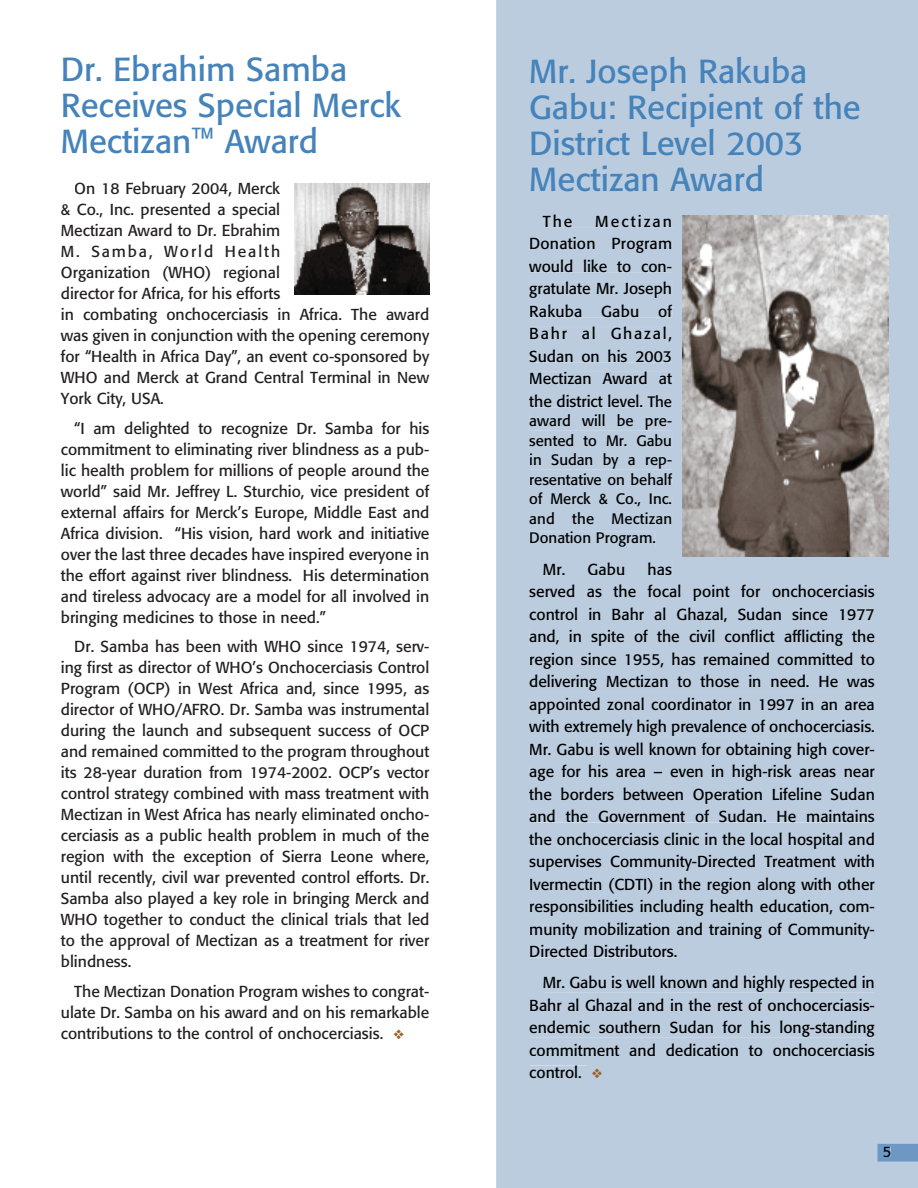
<style>
.page{position:relative;width:918px;height:1188px;background:#fff}
.page>*{position:absolute;margin:0;border:0;box-sizing:border-box;transform-origin:0 0}
.t1{font:33px/36px "Formata";color:#4583ba}
.t2{font:15.75px/21px "Formata";color:#231f20;text-align:justify}
.t3{font:15.75px/22.5px "Formata";color:#000;text-align:justify}
.t4{font:15px/19.5px "Formata";color:#000;text-align:justify}
.s1{color:#9c6126}
.s2{font-size:15px}
</style>
<div class="page">
<div style="left:496px;top:0;width:422px;height:1188px;background:#bbccdf"></div>
<svg style="left:877px;top:1144px;width:41px;height:18px"></svg>
<div style="left:884px;top:1147px;width:6px;height:10px;background:#6e98c4"></div>
<div style="left:543px;top:214px;width:131px;height:13px;background:#bbccdf"></div>
<div style="left:530px;top:237px;width:142px;height:16px;background:#bbccdf"></div>
<div style="left:529px;top:259px;width:143px;height:13px;background:#bbccdf"></div>
<div style="left:530px;top:282px;width:142px;height:16px;background:#bbccdf"></div>
<div style="left:530px;top:304px;width:142px;height:13px;background:#bbccdf"></div>
<div style="left:530px;top:327px;width:144px;height:15px;background:#bbccdf"></div>
<div style="left:530px;top:349px;width:142px;height:13px;background:#bbccdf"></div>
<div style="left:530px;top:372px;width:142px;height:13px;background:#bbccdf"></div>
<div style="left:529px;top:394px;width:114px;height:13px;background:#bbccdf"></div>
<div style="left:648px;top:395px;width:24px;height:12px;background:#bbccdf"></div>
<div style="left:530px;top:415px;width:142px;height:15px;background:#bbccdf"></div>
<div style="left:530px;top:434px;width:142px;height:12px;background:#bbccdf"></div>
<div style="left:530px;top:454px;width:142px;height:15px;background:#bbccdf"></div>
<div style="left:530px;top:473px;width:142px;height:12px;background:#bbccdf"></div>
<div style="left:530px;top:493px;width:142px;height:14px;background:#bbccdf"></div>
<div style="left:530px;top:512px;width:142px;height:12px;background:#bbccdf"></div>
<div style="left:530px;top:532px;width:125px;height:15px;background:#bbccdf"></div>
<div style="left:544px;top:562px;width:128px;height:13px;background:#bbccdf"></div>
<div style="left:530px;top:585px;width:345px;height:16px;background:#bbccdf"></div>
<div style="left:530px;top:607px;width:345px;height:15px;background:#bbccdf"></div>
<div style="left:530px;top:630px;width:345px;height:16px;background:#bbccdf"></div>
<div style="left:530px;top:652px;width:345px;height:17px;background:#bbccdf"></div>
<div style="left:530px;top:675px;width:345px;height:16px;background:#bbccdf"></div>
<div style="left:530px;top:697px;width:345px;height:17px;background:#bbccdf"></div>
<div style="left:529px;top:720px;width:346px;height:16px;background:#bbccdf"></div>
<div style="left:530px;top:742px;width:344px;height:17px;background:#bbccdf"></div>
<div style="left:530px;top:765px;width:345px;height:16px;background:#bbccdf"></div>
<div style="left:529px;top:787px;width:346px;height:16px;background:#bbccdf"></div>
<div style="left:530px;top:810px;width:345px;height:12px;background:#bbccdf"></div>
<div style="left:529px;top:832px;width:346px;height:17px;background:#bbccdf"></div>
<div style="left:530px;top:855px;width:345px;height:16px;background:#bbccdf"></div>
<div style="left:530px;top:877px;width:345px;height:17px;background:#bbccdf"></div>
<div style="left:530px;top:900px;width:344px;height:16px;background:#bbccdf"></div>
<div style="left:530px;top:922px;width:344px;height:17px;background:#bbccdf"></div>
<div style="left:530px;top:945px;width:147px;height:12px;background:#bbccdf"></div>
<div style="left:544px;top:976px;width:331px;height:16px;background:#bbccdf"></div>
<div style="left:530px;top:998px;width:345px;height:13px;background:#bbccdf"></div>
<div style="left:530px;top:1021px;width:345px;height:16px;background:#bbccdf"></div>
<div style="left:530px;top:1043px;width:345px;height:13px;background:#bbccdf"></div>
<div style="left:530px;top:1066px;width:57px;height:12px;background:#bbccdf"></div>
<img style="left:683px;top:216px;width:205px;height:341px">
<img style="left:294px;top:183px;width:135px;height:111px">
<h1 class="t1" style="left:61px;top:51px;width:342px">Dr. Ebrahim Samba<br>Receives Special Merck<br>Mectizan™ Award</h1>
<p class="t2" style="left:61px;top:178px;width:370px;text-align:left;text-indent:14px">On 18 February 2004, Merck<br>&amp; Co., Inc. presented a special<br>Mectizan Award to Dr. Ebrahim<br>M. Samba, World Health<br>Organization (WHO) regional<br>director for Africa, for his efforts<br>in combating onchocerciasis in Africa. The award was given in conjunction with the opening ceremony for “Health in Africa Day”, an event co-sponsored by WHO and Merck at Grand Central Terminal in New York City, USA.</p>
<p class="t2" style="left:61px;top:417px;width:370px;text-indent:14px">“I am delighted to recognize Dr. Samba for his commitment to eliminating river blindness as a pub&shy;lic health problem for millions of people around the world” said Mr. Jeffrey L. Sturchio, vice president of external affairs for Merck’s Europe, Middle East and Africa division. “His vision, hard work and initiative over the last three decades have inspired everyone in the effort against river blindness. His determination and tireless advocacy are a model for all involved in bringing medicines to those in need.”</p>
<p class="t2" style="left:61px;top:636px;width:370px;text-indent:14px">Dr. Samba has been with WHO since 1974, serv&shy;ing first as director of WHO’s Onchocerciasis Control Program (OCP) in West Africa and, since 1995, as director of WHO/AFRO. Dr. Samba was instrumental during the launch and subsequent success of OCP and remained committed to the program throughout its 28-year duration from 1974-2002. OCP’s vector control strategy combined with mass treatment with Mectizan in West Africa has nearly eliminated oncho&shy;cerciasis as a public health problem in much of the region with the exception of Sierra Leone where, until recently, civil war prevented control efforts. Dr.<br>Samba also played a key role in bringing Merck and WHO together to conduct the clinical trials that led to the approval of Mectizan as a treatment for river blindness.</p>
<p class="t2" style="left:61px;top:981px;width:370px;text-indent:14px">The Mectizan Donation Program wishes to congrat&shy;ulate Dr. Samba on his award and on his remarkable contributions to the control of onchocerciasis. <span class="s1">❖</span></p>
<h1 class="t1" style="left:529px;top:53px;width:333px">Mr. Joseph Rakuba<br>Gabu: Recipient of the<br>District Level 2003<br>Mectizan Award</h1>
<p class="t3" style="left:543px;top:210px;width:31px">The</p>
<p class="t3" style="left:529px;top:210px;width:144px;text-indent:66px">Mectizan Donation Program would like to con&shy;gratulate Mr. Joseph Rakuba Gabu of Bahr al Ghazal, Sudan on his 2003<br>Mectizan Award at the district level. <span class="s2">The</span></p>
<p class="t4" style="left:529px;top:411px;width:144px">award will be pre&shy;sented to Mr. Gabu in Sudan by a rep&shy;resentative on behalf of Merck &amp; Co., Inc. and the Mectizan Donation Program.</p>
<p class="t3" style="left:543px;top:558px;width:84px">Mr. Gabu</p>
<p class="t3" style="left:529px;top:558px;width:347px;text-align:left;text-indent:118px">has<br>served as the focal point for onchocerciasis control in Bahr al Ghazal, Sudan since 1977 and, in spite of the civil conflict afflicting the region since 1955, has remained committed to delivering Mectizan to those in need. He was appointed zonal coordinator in 1997 in an area with extremely high prevalence of onchocerciasis.<br>Mr. Gabu is well known for obtaining high cover&shy;age for his area – even in high-risk areas near the borders between Operation Lifeline Sudan and the Government of Sudan. He maintains the onchocerciasis clinic in the local hospital and supervises Community-Directed Treatment with Ivermectin (CDTI) in the region along with other responsibilities including health education, com&shy;munity mobilization and training of Community-Directed Distributors.</p>
<p class="t3" style="left:529px;top:971px;width:347px;text-indent:14px">Mr. Gabu is well known and highly respected in Bahr al Ghazal and in the rest of onchocerciasis&shy;endemic southern Sudan for his long-standing commitment and dedication to onchocerciasis control. <span class="s1">❖</span></p>
<p class="t4" style="left:883px;top:1142px;width:10px">5</p>
</div>
